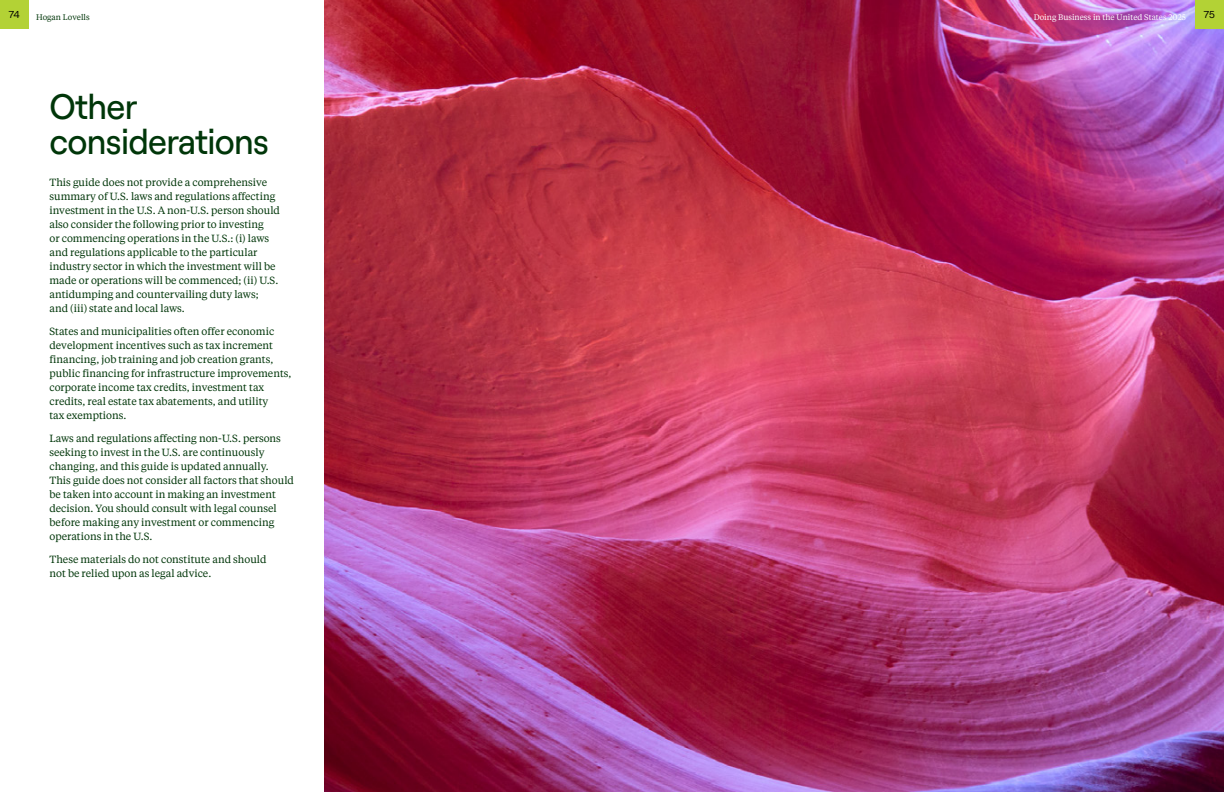
<style>
.page{position:relative;width:1224px;height:792px;background:#fff}
.page>*{position:absolute;margin:0;border:0;box-sizing:border-box;transform-origin:0 0}
.t1{font:500 35.2px/35px "Roobert";letter-spacing:-.02em;color:#003609;scale:.96 1}
.t2{font:10.4px/14px "Tiempos Text";color:#003609}
.t3{font:10px "Roobert";color:#000}
.t4{font:8px "Tiempos Text";color:#fff}
.t5{font:8px "Tiempos Text";color:#003609}
</style>
<div class="page">
<img style="left:324px;top:0;width:900px;height:792px">
<div style="left:0;top:0;width:29px;height:29px;background:#b3d235"></div>
<div style="left:1195px;top:0;width:29px;height:29px;background:#b3d235"></div>
<p class="t3" style="left:9px;top:7px;width:12px">74</p>
<p class="t5" style="left:36px;top:13px;width:55px">Hogan Lovells</p>
<p class="t4" style="left:1034px;top:13px;width:154px">Doing Business in the United States 2025</p>
<p class="t3" style="left:1204px;top:7px;width:13px">75</p>
<h1 class="t1" style="left:50px;top:86px;width:230px">Other considerations</h1>
<p class="t2" style="left:50px;top:175px;width:232px">This guide does not provide a comprehensive summary of U.S. laws and regulations affecting investment in the U.S. A non-U.S. person should also consider the following prior to investing<br>or commencing operations in the U.S.: (i) laws and regulations applicable to the particular industry sector in which the investment will be made or operations will be commenced; (ii) U.S. antidumping and countervailing duty laws;<br>and (iii) state and local laws.</p>
<p class="t2" style="left:50px;top:324px;width:244px">States and municipalities often offer economic development incentives such as tax increment financing, job training and job creation grants, public financing for infrastructure improvements, corporate income tax credits, investment tax credits, real estate tax abatements, and utility<br>tax exemptions.</p>
<p class="t2" style="left:50px;top:431px;width:246px">Laws and regulations affecting non-U.S. persons seeking to invest in the U.S. are continuously changing, and this guide is updated annually.<br>This guide does not consider all factors that should be taken into account in making an investment decision. You should consult with legal counsel before making any investment or commencing operations in the U.S.</p>
<p class="t2" style="left:50px;top:553px;width:219px">These materials do not constitute and should not be relied upon as legal advice.</p>
</div>
